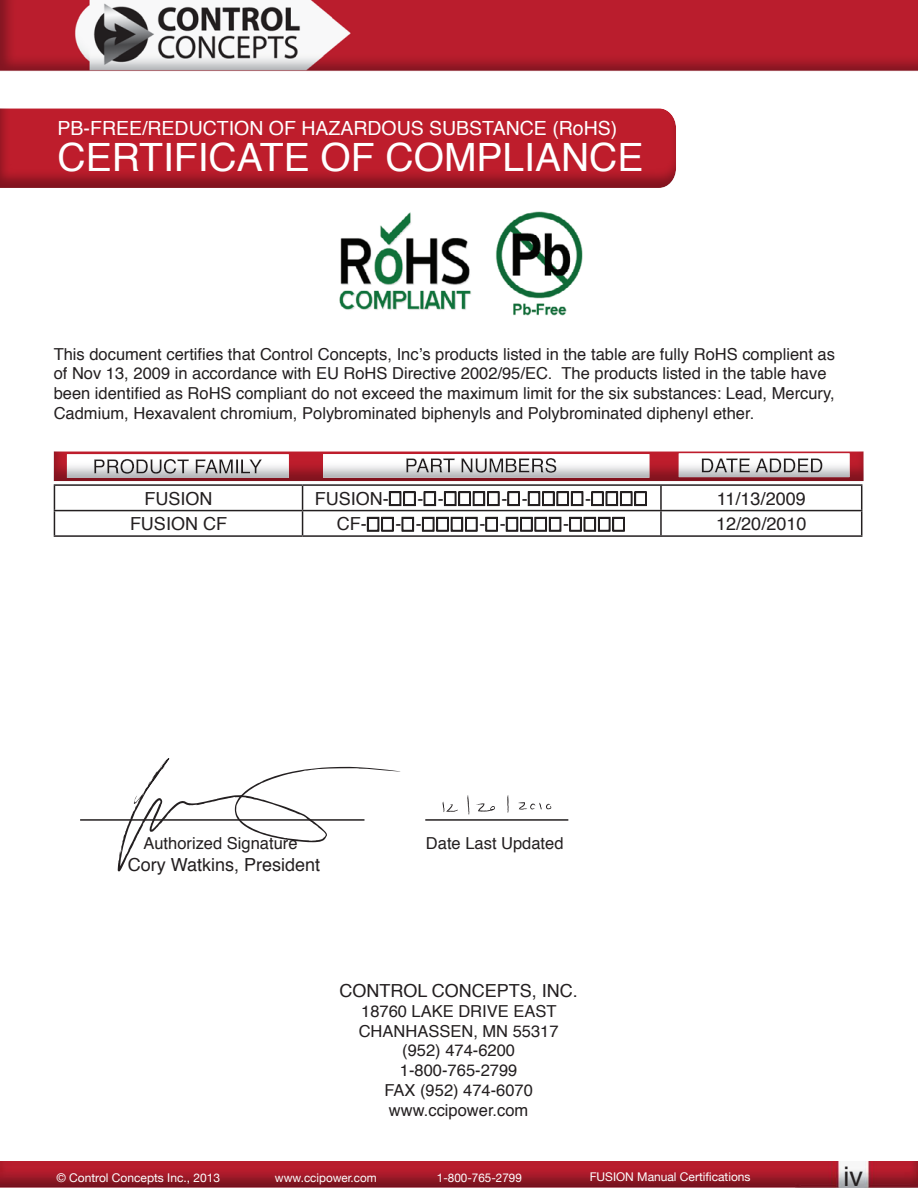
<style>
.page{position:relative;width:918px;height:1188px;background:#fff}
.page>*{position:absolute;margin:0;border:0;box-sizing:border-box;transform-origin:0 0}
.t1{font:39px "Helvetica";color:#fff}
.t2{font:27px "Helvetica";color:#231f20}
.t3{font:19.5px "Helvetica";color:#fff}
.t4{font:18px "Helvetica";color:#231f20}
.t5{font:16.5px/19.8px "Helvetica";color:#231f20}
.t6{font:12px "Helvetica Neue";color:#fff}
</style>
<div class="page">
<img style="left:0;top:1161px;width:918px;height:27px">
<img style="left:0;top:0;width:918px;height:71px">
<hr style="left:54px;top:535px;width:249px;height:2px;background:#231f20">
<hr style="left:303px;top:535px;width:358px;height:2px;background:#231f20">
<hr style="left:661px;top:535px;width:201px;height:2px;background:#231f20">
<hr style="left:80px;top:819px;width:284px;height:2px;background:#231f20">
<hr style="left:425px;top:819px;width:143px;height:2px;background:#231f20">
<div style="left:0;top:108px;width:702px;height:83px;background:#929599;opacity:.75"></div>
<svg style="left:54px;top:485px;width:809px;height:50px"></svg>
<div style="left:51px;top:449px;width:846px;height:36px;background:#929599;opacity:.75"></div>
<img style="left:339px;top:211px;width:244px;height:105px">
<svg style="left:118px;top:758px;width:283px;height:113px"></svg>
<svg style="left:467px;top:795px;width:2px;height:20px"></svg>
<svg style="left:507px;top:795px;width:2px;height:18px"></svg>
<svg style="left:442px;top:802px;width:16px;height:10px"></svg>
<svg style="left:476px;top:803px;width:19px;height:9px"></svg>
<svg style="left:518px;top:802px;width:33px;height:8px"></svg>
<p class="t3" style="left:58px;top:113px;width:561px">PB-FREE/REDUCTION OF HAZARDOUS SUBSTANCE (RoHS)</p>
<h1 class="t1" style="left:58px;top:127px;width:587px">CERTIFICATE OF COMPLIANCE</h1>
<p class="t5" style="left:54px;top:344px;width:783px">This document certifies that Control Concepts, Inc’s products listed in the table are fully RoHS complient as of Nov 13, 2009 in accordance with EU RoHS Directive 2002/95/EC. The products listed in the table have been identified as RoHS compliant do not exceed the maximum limit for the six substances: Lead, Mercury, Cadmium, Hexavalent chromium, Polybrominated biphenyls and Polybrominated diphenyl ether.</p>
<p class="t4" style="left:145px;top:484px;width:70px">FUSION</p>
<p class="t4" style="left:315px;top:484px;width:75px">FUSION-</p>
<p class="t4" style="left:418px;top:484px;width:28px">- -</p>
<p class="t4" style="left:501px;top:484px;width:28px">- -</p>
<p class="t4" style="left:585px;top:484px;width:7px">-</p>
<p class="t4" style="left:717px;top:484px;width:90px">11/13/2009</p>
<p class="t4" style="left:130px;top:510px;width:99px">FUSION CF</p>
<p class="t4" style="left:337px;top:510px;width:31px">CF-</p>
<p class="t4" style="left:396px;top:510px;width:28px">- -</p>
<p class="t4" style="left:479px;top:510px;width:28px">- -</p>
<p class="t4" style="left:563px;top:510px;width:7px">-</p>
<p class="t4" style="left:716px;top:510px;width:92px">12/20/2010</p>
<p class="t5" style="left:143px;top:834px;width:156px">Authorized Signature</p>
<p class="t5" style="left:426px;top:834px;width:139px">Date Last Updated</p>
<p class="t4" style="left:128px;top:851px;width:194px">Cory Watkins, President</p>
<p class="t4" style="left:340px;top:977px;width:240px">CONTROL CONCEPTS, INC.</p>
<p class="t5" style="left:359px;top:1002px;width:201px;text-align:center">18760 LAKE DRIVE EAST<br>CHANHASSEN, MN 55317 (952) 474-6200<br>1-800-765-2799<br>FAX (952) 474-6070 www.ccipower.com</p>
<p class="t6" style="left:56px;top:1171px;width:165px">© Control Concepts Inc., 2013</p>
<p class="t6" style="left:275px;top:1171px;width:103px">www.ccipower.com</p>
<p class="t6" style="left:437px;top:1171px;width:86px">1-800-765-2799</p>
<p class="t6" style="left:590px;top:1170px;width:162px">FUSION Manual Certifications</p>
<h2 class="t2" style="left:843px;top:1155px;width:21px">iv</h2>
</div>
